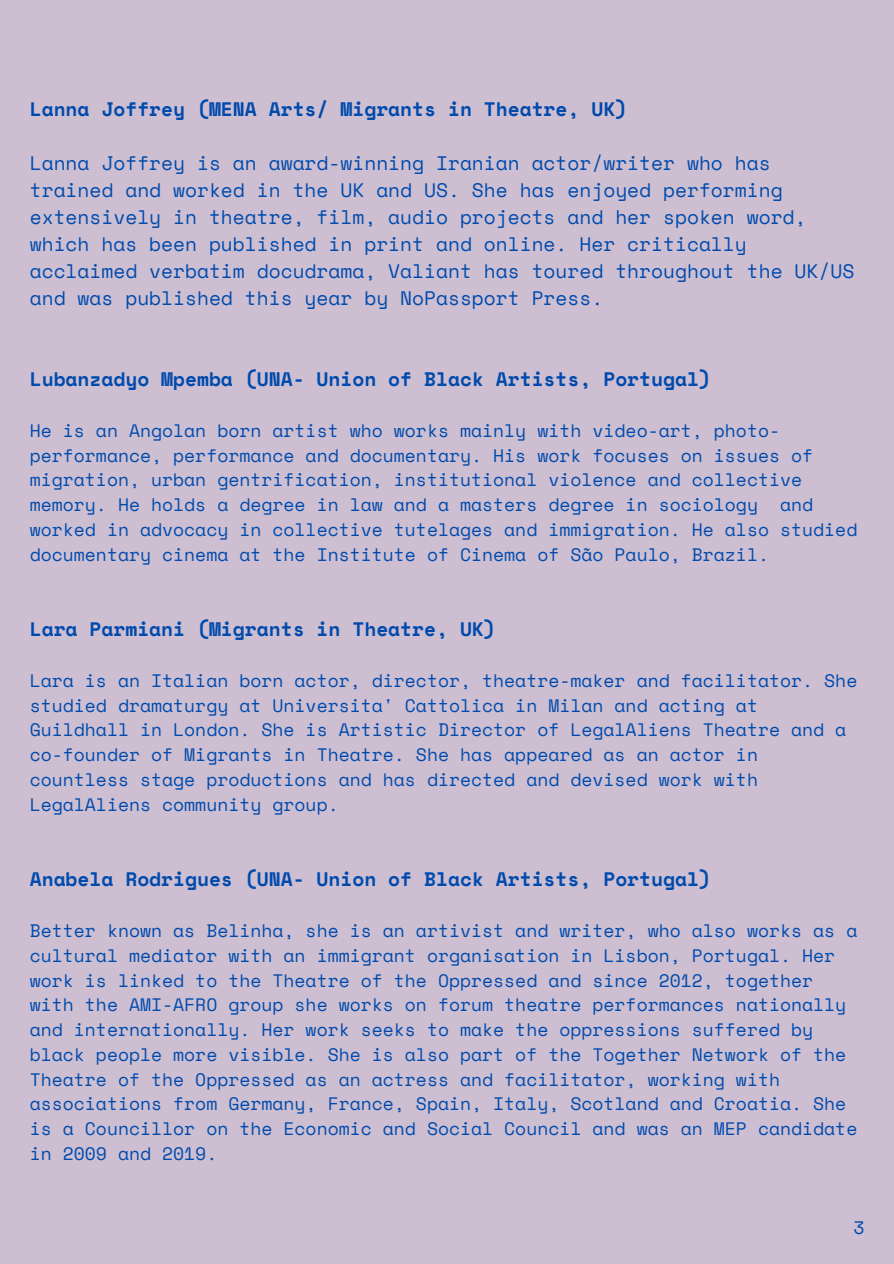
<style>
.page{position:relative;width:894px;height:1264px;background:#fff}
.page>*{position:absolute;margin:0;border:0;box-sizing:border-box;transform-origin:0 0}
.t1{font:19.5px/27px "Space Mono";color:#004aad}
.t2{font:700 19.5px "Space Mono";color:#004aad}
.t3{font:18px/24.8px "Space Mono";color:#004aad}
</style>
<div class="page">
<div style="left:0;top:0;width:893px;height:1263px;background:#cdbfd1"></div>
<p class="t2" style="left:30px;top:94px;width:599px">Lanna Joffrey (MENA Arts/ Migrants in Theatre, UK)</p>
<p class="t1" style="left:30px;top:149px;width:825px">Lanna Joffrey is an award-winning Iranian actor/writer who has trained and worked in the UK and US. She has enjoyed performing extensively in theatre, film, audio projects and her spoken word, which has been published in print and online. Her critically acclaimed verbatim docudrama, Valiant has toured throughout the UK/US and was published this year by NoPassport Press.</p>
<p class="t2" style="left:30px;top:364px;width:682px">Lubanzadyo Mpemba (UNA- Union of Black Artists, Portugal)</p>
<p class="t3" style="left:30px;top:417px;width:828px">He is an Angolan born artist who works mainly with video-art, photo&shy;performance, performance and documentary. His work focuses on issues of migration, urban gentrification, institutional violence and collective memory. He holds a degree in law and a masters degree in sociology and worked in advocacy in collective tutelages and immigration. He also studied documentary cinema at the Institute of Cinema of São Paulo, Brazil.</p>
<p class="t2" style="left:30px;top:614px;width:467px">Lara Parmiani (Migrants in Theatre, UK)</p>
<p class="t3" style="left:30px;top:667px;width:828px">Lara is an Italian born actor, director, theatre-maker and facilitator. She studied dramaturgy at Universita' Cattolica in Milan and acting at Guildhall in London. She is Artistic Director of LegalAliens Theatre and a co-founder of Migrants in Theatre. She has appeared as an actor in countless stage productions and has directed and devised work with LegalAliens community group.</p>
<p class="t2" style="left:30px;top:864px;width:682px">Anabela Rodrigues (UNA- Union of Black Artists, Portugal)</p>
<p class="t3" style="left:30px;top:917px;width:828px">Better known as Belinha, she is an artivist and writer, who also works as a cultural mediator with an immigrant organisation in Lisbon, Portugal. Her work is linked to the Theatre of the Oppressed and since 2012, together with the AMI-AFRO group she works on forum theatre performances nationally and internationally. Her work seeks to make the oppressions suffered by black people more visible. She is also part of the Together Network of the Theatre of the Oppressed as an actress and facilitator, working with associations from Germany, France, Spain, Italy, Scotland and Croatia. She is a Councillor on the Economic and Social Council and was an MEP candidate in 2009 and 2019.</p>
<p class="t3" style="left:853px;top:1215px;width:13px">3</p>
</div>
